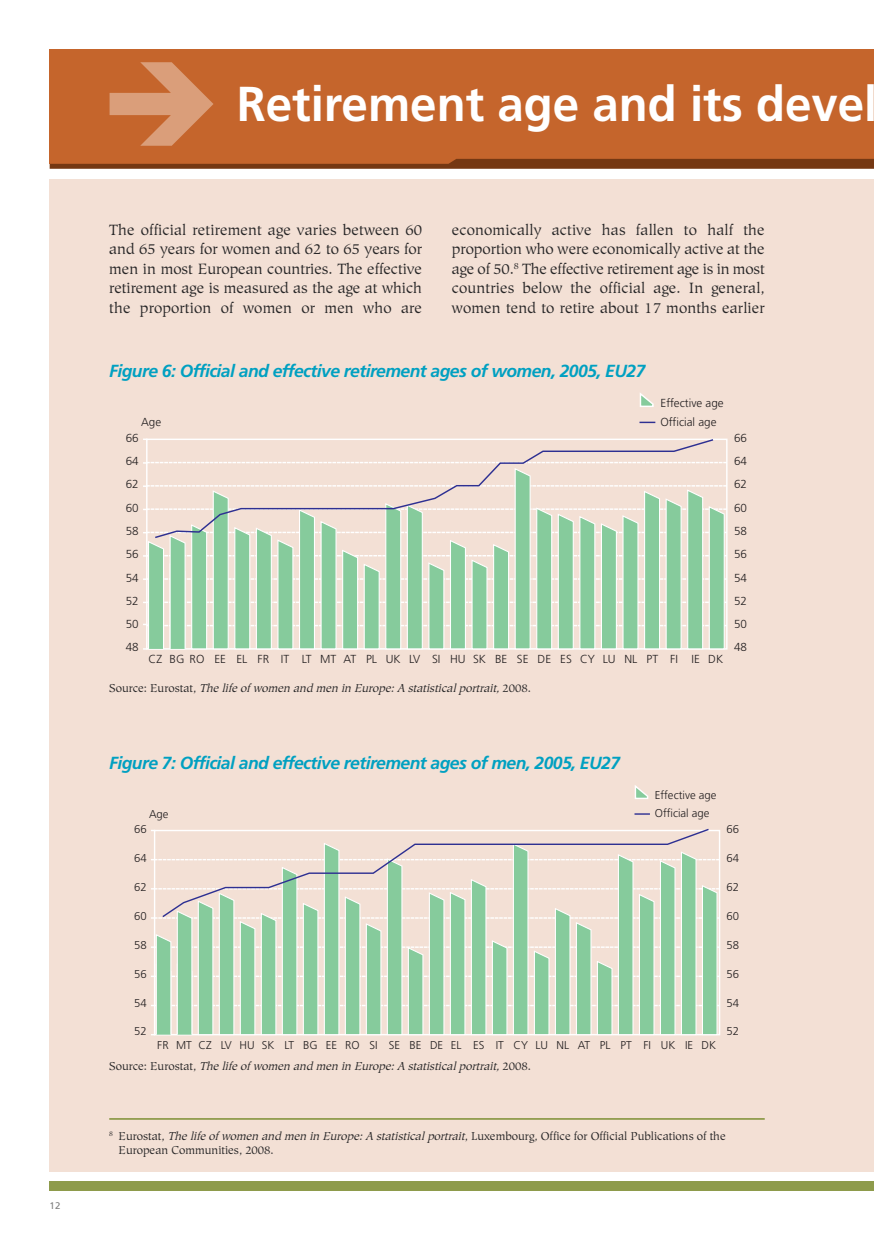
<style>
.page{position:relative;width:874px;height:1241px;background:#fff}
.page>*{position:absolute;margin:0;border:0;box-sizing:border-box;transform-origin:0 0}
.t1{font:700 49px "Frutiger";color:#fff}
.t2{font:italic 700 17.5px "Frutiger";letter-spacing:-.03em;color:#00a0c1}
.t3{font:14.88px/19.4px "Hiroshige";letter-spacing:.01em;color:#272627;text-align:justify}
.t4{font:300 11.72px/23.3px "Frutiger";color:#231f20;text-align:justify}
.t5{font:italic 11.38px "Hiroshige";color:#272627}
.t6{font:11.38px/14px "Hiroshige";color:#272627}
.t7{font:300 11.38px "Frutiger";color:#231f20}
.t8{font:9.62px "Frutiger";color:#7d7d7d}
.s1{font-style:normal}
.s2{font-style:italic}
</style>
<div class="page">
<div style="left:50px;top:179px;width:823px;height:992px;background:#f3e0d5"></div>
<div style="left:50px;top:1181px;width:823px;height:10px;background:#8e9b4b"></div>
<div style="left:50px;top:50px;width:823px;height:114px;background:#c5652c"></div>
<svg style="left:50px;top:159px;width:824px;height:10px"></svg>
<svg style="left:144px;top:462px;width:582px;height:188px"></svg>
<svg style="left:153px;top:438px;width:561px;height:101px"></svg>
<svg style="left:639px;top:421px;width:16px;height:2px"></svg>
<svg style="left:640px;top:393px;width:14px;height:14px"></svg>
<svg style="left:151px;top:842px;width:568px;height:193px"></svg>
<svg style="left:161px;top:828px;width:549px;height:90px"></svg>
<svg style="left:634px;top:813px;width:15px;height:1px"></svg>
<svg style="left:634px;top:785px;width:15px;height:14px"></svg>
<hr style="left:109px;top:1117px;width:655px;height:2px;background:#8e9b4b">
<p class="t8" style="left:50px;top:1200px;width:12px">12</p>
<h1 class="t1" style="left:237px;top:84px;width:642px">Retirement age and its devel</h1>
<p class="t3" style="left:109px;top:221px;width:314px">The official retirement age varies between 60 and 65 years for women and 62 to 65 years for men in most European countries. The effective retirement age is measured as the age at which the proportion of women or men who are</p>
<p class="t3" style="left:451px;top:221px;width:314px">economically active has fallen to half the proportion who were economically active at the age of 50.<sup>8</sup> The effective retirement age is in most countries below the official age. In general, women tend to retire about 17 months earlier</p>
<p class="t2" style="left:109px;top:364px;width:537px">Figure 6: Official and effective retirement ages of women, 2005, EU27</p>
<p class="t4" style="left:660px;top:392px;width:65px">Effective age</p>
<p class="t4" style="left:141px;top:411px;width:22px">Age</p>
<p class="t4" style="left:660px;top:411px;width:58px">Official age</p>
<p class="t4" style="left:126px;top:427px;width:14px">66<br>64<br>62<br>60<br>58<br>56<br>54<br>52<br>50<br>48</p>
<p class="t4" style="left:148px;top:648px;width:575px">CZ BG RO EE EL FR IT LT MT AT PL UK LV SI HU SK BE SE DE ES CY LU NL PT FI IE DK</p>
<p class="t5" style="left:109px;top:683px;width:423px"><span class="s1">S o u r c e : E u r o s t a t ,</span> The life of women and men in Europe: A statistical portrait, <span class="s1">2 0 0 8 .</span></p>
<p class="t4" style="left:733px;top:427px;width:14px">66<br>64<br>62<br>60<br>58<br>56<br>54<br>52<br>50<br>48</p>
<p class="t2" style="left:109px;top:756px;width:512px">Figure 7: Official and effective retirement ages of men, 2005, EU27</p>
<p class="t7" style="left:654px;top:790px;width:63px">Effective age</p>
<p class="t7" style="left:149px;top:809px;width:21px">Age</p>
<p class="t7" style="left:654px;top:808px;width:56px">Official age</p>
<p class="t7" style="left:134px;top:824px;width:14px">66</p>
<p class="t7" style="left:134px;top:853px;width:14px">64</p>
<p class="t7" style="left:134px;top:882px;width:14px">62</p>
<p class="t7" style="left:134px;top:911px;width:14px">60</p>
<p class="t7" style="left:134px;top:939px;width:14px">58</p>
<p class="t7" style="left:134px;top:968px;width:14px">56</p>
<p class="t7" style="left:134px;top:997px;width:14px">54</p>
<p class="t7" style="left:134px;top:1026px;width:14px">52</p>
<p class="t7" style="left:157px;top:1039px;width:560px">FR MT CZ LV HU SK LT BG EE RO SI SE BE DE EL ES IT CY LU NL AT PL PT FI UK IE DK</p>
<p class="t5" style="left:109px;top:1061px;width:423px"><span class="s1">S o u r c e : E u r o s t a t ,</span> The life of women and men in Europe: A statistical portrait, <span class="s1">2 0 0 8 .</span></p>
<p class="t7" style="left:726px;top:824px;width:14px">66</p>
<p class="t7" style="left:726px;top:853px;width:14px">64</p>
<p class="t7" style="left:726px;top:882px;width:14px">62</p>
<p class="t7" style="left:726px;top:911px;width:14px">60</p>
<p class="t7" style="left:726px;top:939px;width:14px">58</p>
<p class="t7" style="left:726px;top:968px;width:14px">56</p>
<p class="t7" style="left:726px;top:997px;width:14px">54</p>
<p class="t7" style="left:726px;top:1026px;width:14px">52</p>
<p class="t6" style="left:119px;top:1129px;width:608px;text-indent:-9px"><sup>8</sup> Eurostat, <span class="s2">Thelifeof womenand meninEurope:A statisticalportrait</span>, Luxembourg, Office for Official Publications of the<br>European Communities, 2008.</p>
</div>
